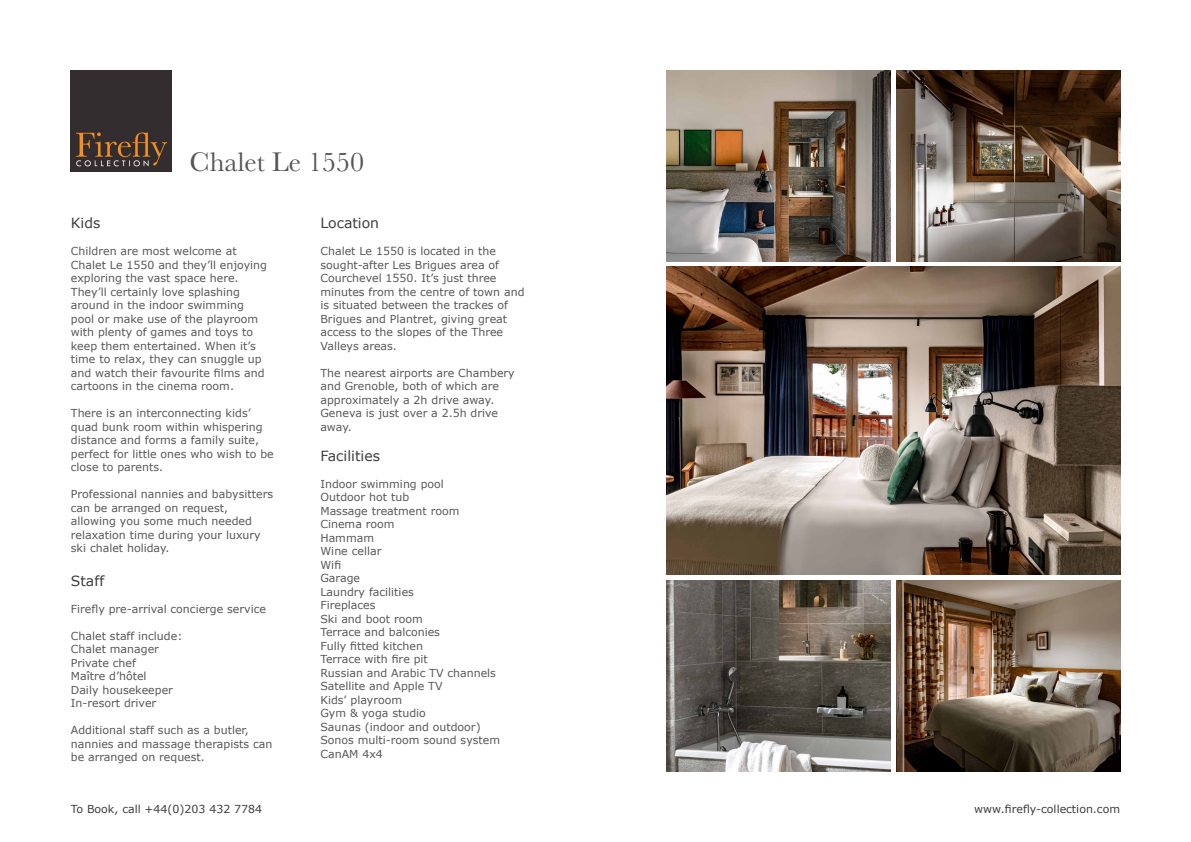
<style>
.page{position:relative;width:1191px;height:842px;background:#fff}
.page>*{position:absolute;margin:0;border:0;box-sizing:border-box;transform-origin:0 0}
.t1{font:28px "Baskerville";color:#575657}
.t2{font:14px "Verdana";color:#3e3e3f}
.t3{font:11px/13.5px "Verdana";color:#57585a}
.t4{font:11px "Verdana";color:#3e3e3f}
</style>
<div class="page">
<img style="left:71px;top:71px;width:101px;height:101px">
<img style="left:666px;top:267px;width:454px;height:307px">
<img style="left:896px;top:580px;width:224px;height:191px">
<img style="left:666px;top:580px;width:224px;height:191px">
<img style="left:666px;top:71px;width:224px;height:190px">
<img style="left:896px;top:71px;width:224px;height:190px">
<p class="t1" style="left:190px;top:145px;width:176px">Chalet Le 1550</p>
<p class="t2" style="left:71px;top:214px;width:31px">Kids</p>
<p class="t3" style="left:71px;top:244px;width:198px">Children are most welcome at<br>Chalet Le 1550 and they’ll enjoying exploring the vast space here.<br>They’ll certainly love splashing around in the indoor swimming pool or make use of the playroom with plenty of games and toys to keep them entertained. When it’s time to relax, they can snuggle up and watch their favourite films and cartoons in the cinema room.</p>
<p class="t3" style="left:71px;top:406px;width:204px">There is an interconnecting kids’ quad bunk room within whispering distance and forms a family suite, perfect for little ones who wish to be close to parents.</p>
<p class="t3" style="left:71px;top:487px;width:204px">Professional nannies and babysitters can be arranged on request, allowing you some much needed relaxation time during your luxury ski chalet holiday.</p>
<p class="t2" style="left:71px;top:572px;width:35px">Staff</p>
<p class="t3" style="left:71px;top:602px;width:197px">Firefly pre-arrival concierge service</p>
<p class="t3" style="left:71px;top:629px;width:113px">Chalet staff include:</p>
<p class="t3" style="left:71px;top:642px;width:90px">Chalet manager</p>
<p class="t3" style="left:71px;top:656px;width:67px">Private chef</p>
<p class="t3" style="left:71px;top:669px;width:77px">Maître d’hôtel</p>
<p class="t3" style="left:71px;top:683px;width:103px">Daily housekeeper</p>
<p class="t3" style="left:71px;top:696px;width:87px">In-resort driver</p>
<p class="t3" style="left:71px;top:723px;width:203px">Additional staff such as a butler, nannies and massage therapists can be arranged on request.</p>
<p class="t4" style="left:71px;top:802px;width:193px">To Book, call +44(0)203 432 7784</p>
<p class="t2" style="left:320px;top:214px;width:60px">Location</p>
<p class="t3" style="left:320px;top:244px;width:206px">Chalet Le 1550 is located in the sought-after Les Brigues area of<br>Courchevel 1550. It’s just three minutes from the centre of town and is situated between the trackes of<br>Brigues and Plantret, giving great access to the slopes of the Three<br>Valleys areas.</p>
<p class="t3" style="left:320px;top:366px;width:196px">The nearest airports are Chambery and Grenoble, both of which are approximately a 2h drive away.<br>Geneva is just over a 2.5h drive away.</p>
<p class="t2" style="left:320px;top:447px;width:61px">Facilities</p>
<p class="t3" style="left:320px;top:477px;width:125px">Indoor swimming pool</p>
<p class="t3" style="left:320px;top:491px;width:90px">Outdoor hot tub</p>
<p class="t3" style="left:320px;top:504px;width:140px">Massage treatment room</p>
<p class="t3" style="left:320px;top:518px;width:76px">Cinema room</p>
<p class="t3" style="left:320px;top:531px;width:55px">Hammam</p>
<p class="t3" style="left:320px;top:545px;width:62px">Wine cellar</p>
<p class="t3" style="left:320px;top:558px;width:22px">Wifi</p>
<p class="t3" style="left:320px;top:572px;width:41px">Garage</p>
<p class="t3" style="left:320px;top:585px;width:95px">Laundry facilities</p>
<p class="t3" style="left:320px;top:599px;width:57px">Fireplaces</p>
<p class="t3" style="left:320px;top:612px;width:104px">Ski and boot room</p>
<p class="t3" style="left:320px;top:626px;width:121px">Terrace and balconies</p>
<p class="t3" style="left:320px;top:639px;width:104px">Fully fitted kitchen</p>
<p class="t3" style="left:320px;top:653px;width:109px">Terrace with fire pit</p>
<p class="t3" style="left:320px;top:666px;width:177px">Russian and Arabic TV channels</p>
<p class="t3" style="left:320px;top:680px;width:124px">Satellite and Apple TV</p>
<p class="t3" style="left:320px;top:693px;width:83px">Kids’ playroom</p>
<p class="t3" style="left:320px;top:707px;width:107px">Gym &amp; yoga studio</p>
<p class="t3" style="left:320px;top:720px;width:162px">Saunas (indoor and outdoor)</p>
<p class="t3" style="left:320px;top:734px;width:181px">Sonos multi-room sound system</p>
<p class="t3" style="left:320px;top:747px;width:64px">CanAM 4x4</p>
<p class="t4" style="left:974px;top:802px;width:147px">www.firefly-collection.com</p>
</div>
